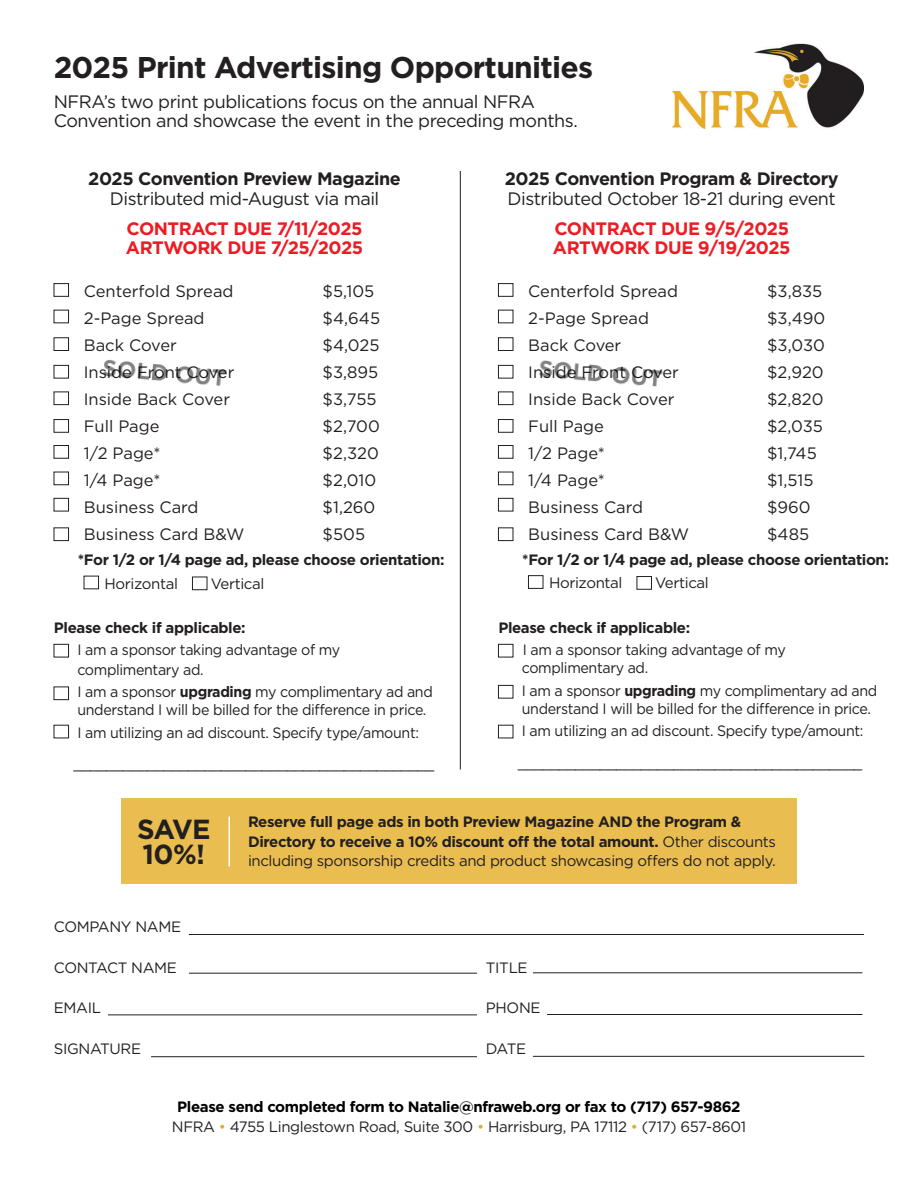
<style>
.page{position:relative;width:918px;height:1188px;background:#fff}
.page>*{position:absolute;margin:0;border:0;box-sizing:border-box;transform-origin:0 0}
.t1{font:700 30px "Gotham";letter-spacing:-.025em;color:#231f20}
.t2{font:700 27.6px "Gotham";letter-spacing:-.035em;color:#231f20}
.t3{font:18px/19.5px "Gotham";letter-spacing:-.025em;color:#231f20}
.t4{font:700 18px "Gotham";letter-spacing:-.025em;color:#ed1c24}
.t5{font:700 18px "Gotham";letter-spacing:-.025em;color:#231f20}
.t6{font:16.5px "Gotham";color:#231f20}
.t7{font:15px/19.5px "Gotham";letter-spacing:-.025em;color:#231f20;scale:.95 1}
.t8{font:700 15px/19.5px "Gotham";letter-spacing:-.025em;color:#231f20}
.t9{font:15px "Gotham";letter-spacing:-.025em;color:#231f20}
.t10{font:700 15px "Gotham";letter-spacing:-.025em;color:#000}
.s1{font-weight:700}
.s2{font-weight:400}
.s3{color:#e4ac24}
</style>
<div class="page">
<div style="left:121px;top:799px;width:676px;height:85px;background:#e9bd50"></div>
<img style="left:672px;top:44px;width:192px;height:85px">
<hr style="left:460px;top:171px;width:1px;height:599px;background:#231f20">
<div style="left:54px;top:310px;width:15px;height:13px;border:1px solid #231f20"></div>
<div style="left:54px;top:338px;width:15px;height:13px;border:1px solid #231f20"></div>
<hr style="left:151px;top:1056px;width:326px;height:1px;background:#231f20">
<hr style="left:189px;top:973px;width:288px;height:1px;background:#231f20">
<hr style="left:189px;top:934px;width:675px;height:1px;background:#231f20">
<hr style="left:533px;top:1056px;width:331px;height:1px;background:#231f20">
<hr style="left:108px;top:1015px;width:369px;height:1px;background:#231f20">
<hr style="left:533px;top:973px;width:329px;height:1px;background:#231f20">
<hr style="left:547px;top:1014px;width:315px;height:1px;background:#231f20">
<div style="left:54px;top:365px;width:15px;height:13px;border:1px solid #231f20"></div>
<div style="left:54px;top:392px;width:15px;height:13px;border:1px solid #231f20"></div>
<div style="left:54px;top:419px;width:15px;height:13px;border:1px solid #231f20"></div>
<div style="left:54px;top:445px;width:15px;height:13px;border:1px solid #231f20"></div>
<div style="left:54px;top:472px;width:15px;height:13px;border:1px solid #231f20"></div>
<div style="left:54px;top:498px;width:15px;height:13px;border:1px solid #231f20"></div>
<div style="left:54px;top:528px;width:15px;height:13px;border:1px solid #231f20"></div>
<div style="left:84px;top:576px;width:15px;height:13px;border:1px solid #231f20"></div>
<div style="left:192px;top:577px;width:15px;height:13px;border:1px solid #231f20"></div>
<div style="left:498px;top:310px;width:15px;height:13px;border:1px solid #231f20"></div>
<div style="left:498px;top:338px;width:15px;height:13px;border:1px solid #231f20"></div>
<div style="left:498px;top:365px;width:15px;height:13px;border:1px solid #231f20"></div>
<div style="left:498px;top:392px;width:15px;height:13px;border:1px solid #231f20"></div>
<div style="left:498px;top:419px;width:15px;height:13px;border:1px solid #231f20"></div>
<div style="left:498px;top:445px;width:15px;height:13px;border:1px solid #231f20"></div>
<div style="left:498px;top:472px;width:15px;height:13px;border:1px solid #231f20"></div>
<div style="left:498px;top:498px;width:15px;height:13px;border:1px solid #231f20"></div>
<div style="left:498px;top:528px;width:15px;height:13px;border:1px solid #231f20"></div>
<div style="left:498px;top:685px;width:15px;height:13px;border:1px solid #231f20"></div>
<div style="left:498px;top:644px;width:15px;height:13px;border:1px solid #231f20"></div>
<div style="left:54px;top:687px;width:15px;height:13px;border:1px solid #231f20"></div>
<div style="left:54px;top:644px;width:15px;height:13px;border:1px solid #231f20"></div>
<div style="left:54px;top:725px;width:15px;height:13px;border:1px solid #231f20"></div>
<div style="left:498px;top:725px;width:15px;height:13px;border:1px solid #231f20"></div>
<div style="left:637px;top:576px;width:15px;height:13px;border:1px solid #231f20"></div>
<hr style="left:229px;top:816px;width:1px;height:50px;background:#fff">
<img style="left:102px;top:359px;width:125px;height:27px">
<img style="left:539px;top:360px;width:124px;height:27px">
<p class="t1" style="left:54px;top:47px;width:541px">2025 Print Advertising Opportunities</p>
<p class="t3" style="left:54px;top:91px;width:526px">NFRA’s two print publications focus on the annual NFRA<br>Convention and showcase the event in the preceding months.</p>
<p class="t5" style="left:88px;top:167px;width:314px">2025 Convention Preview Magazine</p>
<p class="t3" style="left:110px;top:188px;width:271px">Distributed mid-August via mail</p>
<p class="t4" style="left:127px;top:217px;width:238px">CONTRACT DUE 7/11/2025</p>
<p class="t4" style="left:126px;top:236px;width:239px">ARTWORK DUE 7/25/2025</p>
<p class="t6" style="left:84px;top:280px;width:151px">Centerfold Spread</p>
<p class="t6" style="left:84px;top:307px;width:122px">2-Page Spread</p>
<p class="t6" style="left:84px;top:334px;width:95px">Back Cover</p>
<p class="t6" style="left:84px;top:361px;width:152px">Inside Front Cover</p>
<p class="t6" style="left:84px;top:388px;width:148px">Inside Back Cover</p>
<p class="t6" style="left:84px;top:415px;width:77px">Full Page</p>
<p class="t6" style="left:84px;top:442px;width:78px">1/2 Page*</p>
<p class="t6" style="left:84px;top:469px;width:78px">1/4 Page*</p>
<p class="t6" style="left:84px;top:496px;width:116px">Business Card</p>
<p class="t6" style="left:84px;top:523px;width:162px">Business Card B&amp;W</p>
<p class="t6" style="left:323px;top:280px;width:53px">$5,105</p>
<p class="t6" style="left:323px;top:307px;width:59px">$4,645</p>
<p class="t6" style="left:323px;top:334px;width:58px">$4,025</p>
<p class="t6" style="left:323px;top:361px;width:57px">$3,895</p>
<p class="t6" style="left:323px;top:388px;width:55px">$3,755</p>
<p class="t6" style="left:323px;top:415px;width:59px">$2,700</p>
<p class="t6" style="left:323px;top:442px;width:58px">$2,320</p>
<p class="t6" style="left:323px;top:469px;width:55px">$2,010</p>
<p class="t6" style="left:323px;top:496px;width:54px">$1,260</p>
<p class="t6" style="left:323px;top:523px;width:44px">$505</p>
<p class="t8" style="left:78px;top:550px;width:368px">*For 1/2 or 1/4 page ad, please choose orientation:</p>
<p class="t9" style="left:105px;top:574px;width:75px">Horizontal</p>
<p class="t9" style="left:211px;top:574px;width:55px">Vertical</p>
<p class="t8" style="left:54px;top:617px;width:193px">Please check if applicable:</p>
<p class="t7" style="left:77px;top:640px;width:278px">I am a sponsor taking advantage of my complimentary ad.</p>
<p class="t7" style="left:77px;top:682px;width:376px">I am a sponsor <span class="s1">upgrading</span> my complimentary ad and</p>
<p class="t7" style="left:77px;top:700px;width:369px">understand I will be billed for the difference in price.</p>
<p class="t7" style="left:77px;top:722px;width:361px">I am utilizing an ad discount. Specify type/amount:</p>
<p class="t7" style="left:73px;top:754px;width:381px">____________________________________________</p>
<p class="t5" style="left:505px;top:167px;width:335px">2025 Convention Program &amp; Directory</p>
<p class="t3" style="left:508px;top:188px;width:330px">Distributed October 18-21 during event</p>
<p class="t4" style="left:554px;top:217px;width:236px">CONTRACT DUE 9/5/2025</p>
<p class="t4" style="left:553px;top:236px;width:239px">ARTWORK DUE 9/19/2025</p>
<p class="t6" style="left:528px;top:280px;width:151px">Centerfold Spread</p>
<p class="t6" style="left:528px;top:307px;width:122px">2-Page Spread</p>
<p class="t6" style="left:528px;top:334px;width:95px">Back Cover</p>
<p class="t6" style="left:528px;top:361px;width:152px">Inside Front Cover</p>
<p class="t6" style="left:528px;top:388px;width:148px">Inside Back Cover</p>
<p class="t6" style="left:528px;top:415px;width:77px">Full Page</p>
<p class="t6" style="left:528px;top:442px;width:78px">1/2 Page*</p>
<p class="t6" style="left:528px;top:469px;width:78px">1/4 Page*</p>
<p class="t6" style="left:528px;top:496px;width:116px">Business Card</p>
<p class="t6" style="left:528px;top:523px;width:162px">Business Card B&amp;W</p>
<p class="t6" style="left:767px;top:280px;width:57px">$3,835</p>
<p class="t6" style="left:767px;top:307px;width:60px">$3,490</p>
<p class="t6" style="left:767px;top:334px;width:59px">$3,030</p>
<p class="t6" style="left:767px;top:361px;width:58px">$2,920</p>
<p class="t6" style="left:767px;top:388px;width:58px">$2,820</p>
<p class="t6" style="left:767px;top:415px;width:57px">$2,035</p>
<p class="t6" style="left:767px;top:442px;width:51px">$1,745</p>
<p class="t6" style="left:767px;top:469px;width:48px">$1,515</p>
<p class="t6" style="left:767px;top:496px;width:45px">$960</p>
<p class="t6" style="left:767px;top:523px;width:44px">$485</p>
<p class="t8" style="left:522px;top:550px;width:368px">*For 1/2 or 1/4 page ad, please choose orientation:</p>
<p class="t9" style="left:549px;top:574px;width:75px">Horizontal</p>
<p class="t9" style="left:655px;top:574px;width:55px">Vertical</p>
<p class="t8" style="left:498px;top:617px;width:193px">Please check if applicable:</p>
<p class="t7" style="left:522px;top:640px;width:279px;line-height:18px">I am a sponsor taking advantage of my complimentary ad.</p>
<p class="t7" style="left:522px;top:680px;width:376px">I am a sponsor <span class="s1">upgrading</span> my complimentary ad and</p>
<p class="t7" style="left:522px;top:698px;width:369px">understand I will be billed for the difference in price.</p>
<p class="t7" style="left:522px;top:721px;width:361px">I am utilizing an ad discount. Specify type/amount:</p>
<p class="t7" style="left:518px;top:752px;width:364px">__________________________________________</p>
<p class="t2" style="left:137px;top:811px;width:75px">SAVE</p>
<p class="t2" style="left:143px;top:836px;width:64px">10%!</p>
<p class="t8" style="left:248px;top:812px;width:530px">Reserve full page ads in both Preview Magazine AND the Program &amp;<br>Directory to receive a 10% discount off the total amount. <span class="s2">Other discounts including sponsorship credits and product showcasing offers do not apply.</span></p>
<p class="t9" style="left:54px;top:918px;width:129px">COMPANY NAME</p>
<p class="t9" style="left:54px;top:958px;width:124px">CONTACT NAME</p>
<p class="t9" style="left:486px;top:958px;width:43px">TITLE</p>
<p class="t9" style="left:54px;top:999px;width:49px">EMAIL</p>
<p class="t9" style="left:486px;top:999px;width:56px">PHONE</p>
<p class="t9" style="left:54px;top:1039px;width:89px">SIGNATURE</p>
<p class="t9" style="left:486px;top:1039px;width:42px">DATE</p>
<p class="t10" style="left:177px;top:1097px;width:565px">Please send completed form to Natalie@nfraweb.org or fax to (717) 657-9862</p>
<p class="t9" style="left:172px;top:1117px;width:576px">NFRA <span class="s3">•</span> 4755 Linglestown Road, Suite 300 <span class="s3">•</span> Harrisburg, PA 17112 <span class="s3">•</span> (717) 657-8601</p>
</div>
